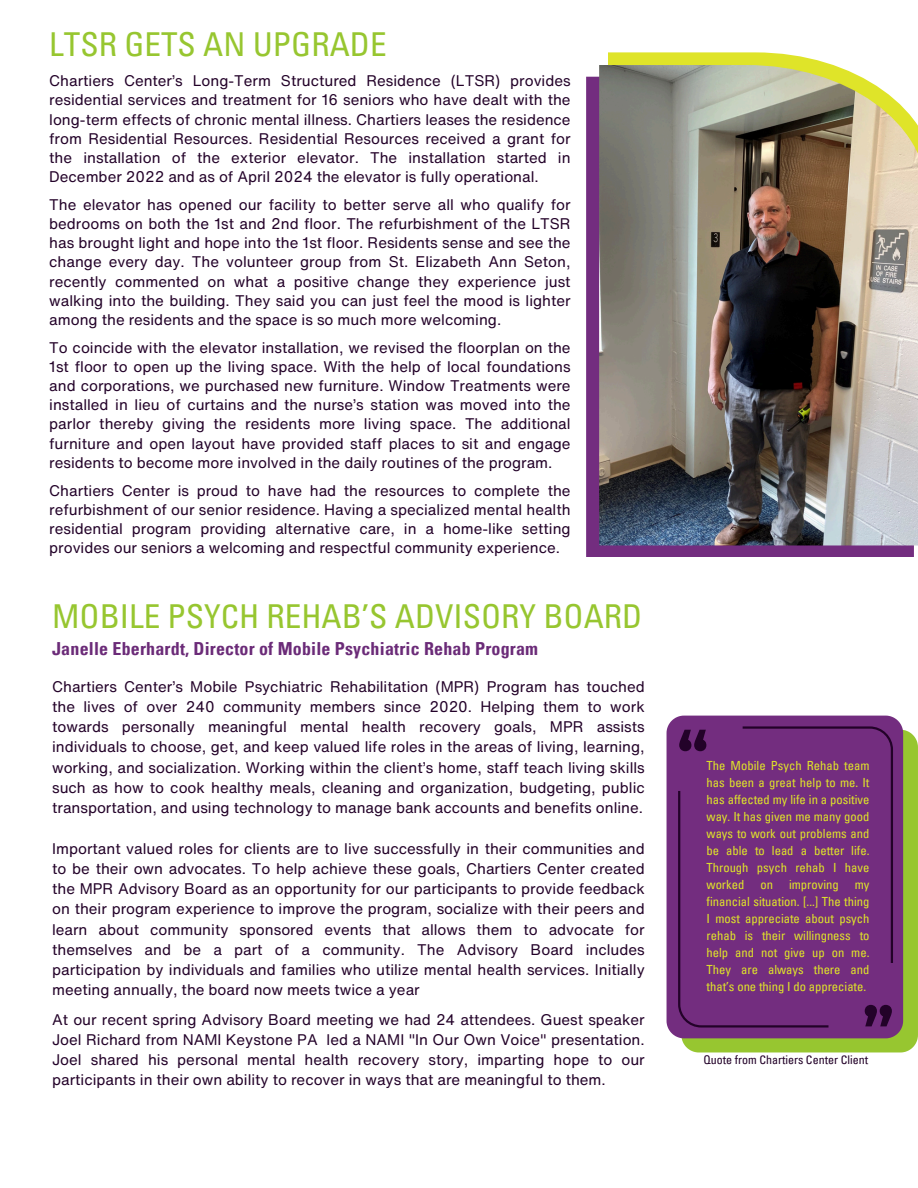
<style>
.page{position:relative;width:918px;height:1188px;background:#fff}
.page>*{position:absolute;margin:0;border:0;box-sizing:border-box;transform-origin:0 0}
.t1{font:condensed 33px "Univers LT Pro";color:#97c630}
.t2{font:700 condensed 18px "Univers LT Pro";letter-spacing:.01em;color:#6b2b78}
.t3{font:15px/19.2px "Helvetica Now Text";color:#230229;text-align:justify}
.t4{font:condensed 12.6px/17.1px "Univers LT Pro";color:#dfe429;text-align:justify}
.t5{font:condensed 12px "Univers LT Pro";color:#230229}
</style>
<div class="page">
<svg style="left:586px;top:77px;width:328px;height:480px;fill:#732d7f"></svg>
<svg style="left:608px;top:52px;width:225px;height:13px;fill:#dfe429"></svg>
<img style="left:599px;top:65px;width:319px;height:480px">
<svg style="left:681px;top:730px;width:237px;height:322px;fill:#97c630"></svg>
<div style="left:667px;top:716px;width:236px;height:322px;background:#732d7f"></div>
<div style="left:678px;top:726px;width:215px;height:302px;background:#732d7f"></div>
<h1 class="t1" style="left:49px;top:32px;width:339px">LTSR GETS AN UPGRADE</h1>
<h3 class="t3" style="left:49px;top:71px;width:523px">Chartiers Center’s Long-Term Structured Residence (LTSR) provides residential services and treatment for 16 seniors who have dealt with the long-term effects of chronic mental illness. Chartiers leases the residence from Residential Resources. Residential Resources received a grant for the installation of the exterior elevator. The installation started in December 2022 and as of April 2024 the elevator is fully operational.</h3>
<h3 class="t3" style="left:49px;top:195px;width:523px">The elevator has opened our facility to better serve all who qualify for bedrooms on both the 1st and 2nd floor. The refurbishment of the LTSR has brought light and hope into the 1st floor. Residents sense and see the change every day. The volunteer group from St. Elizabeth Ann Seton, recently commented on what a positive change they experience just walking into the building. They said you can just feel the mood is lighter among the residents and the space is so much more welcoming.</h3>
<h3 class="t3" style="left:49px;top:338px;width:523px">To coincide with the elevator installation, we revised the floorplan on the 1st floor to open up the living space. With the help of local foundations and corporations, we purchased new furniture. Window Treatments were installed in lieu of curtains and the nurse’s station was moved into the parlor thereby giving the residents more living space. The additional furniture and open layout have provided staff places to sit and engage residents to become more involved in the daily routines of the program.</h3>
<h3 class="t3" style="left:49px;top:481px;width:523px">Chartiers Center is proud to have had the resources to complete the refurbishment of our senior residence. Having a specialized mental health residential program providing alternative care, in a home-like setting provides our seniors a welcoming and respectful community experience.</h3>
<p class="t1" style="left:52px;top:604px;width:592px">MOBILE PSYCH REHAB’S ADVISORY BOARD</p>
<p class="t2" style="left:52px;top:642px;width:488px">Janelle Eberhardt, Director of Mobile Psychiatric Rehab Program</p>
<h3 class="t3" style="left:52px;top:676px;width:594px;line-height:20.2px">Chartiers Center’s Mobile Psychiatric Rehabilitation (MPR) Program has touched the lives of over 240 community members since 2020. Helping them to work towards personally meaningful mental health recovery goals, MPR assists individuals to choose, get, and keep valued life roles in the areas of living, learning, working, and socialization. Working within the client’s home, staff teach living skills such as how to cook healthy meals, cleaning and organization, budgeting, public transportation, and using technology to manage bank accounts and benefits online.</h3>
<h3 class="t3" style="left:52px;top:838px;width:594px;line-height:20.2px">Important valued roles for clients are to live successfully in their communities and to be their own advocates. To help achieve these goals, Chartiers Center created the MPR Advisory Board as an opportunity for our participants to provide feedback on their program experience to improve the program, socialize with their peers and learn about community sponsored events that allows them to advocate for themselves and be a part of a community. The Advisory Board includes participation by individuals and families who utilize mental health services. Initially meeting annually, the board now meets twice a year</h3>
<h3 class="t3" style="left:52px;top:1009px;width:594px;line-height:20.2px">At our recent spring Advisory Board meeting we had 24 attendees. Guest speaker Joel Richard from NAMI Keystone PA led a NAMI "In Our Own Voice" presentation.<br>Joel shared his personal mental health recovery story, imparting hope to our participants in their own ability to recover in ways that are meaningful to them.</h3>
<p class="t4" style="left:707px;top:759px;width:164px">The Mobile Psych Rehab team has been a great help to me. It has affected my life in a positive way. It has given me many good ways to work out problems and be able to lead a better life.<br>Through psych rehab I have worked</p>
<p class="t4" style="left:760px;top:878px;width:14px">on</p>
<p class="t4" style="left:789px;top:878px;width:51px">improving</p>
<p class="t4" style="left:707px;top:878px;width:164px;text-indent:148px">my financial situation. [...] The thing I most appreciate about psych rehab is their willingness to help and not give up on me.<br>They are always there and that’s one thing I do appreciate.</p>
<p class="t5" style="left:703px;top:1056px;width:166px">Quote from Chartiers Center Client</p>
</div>
